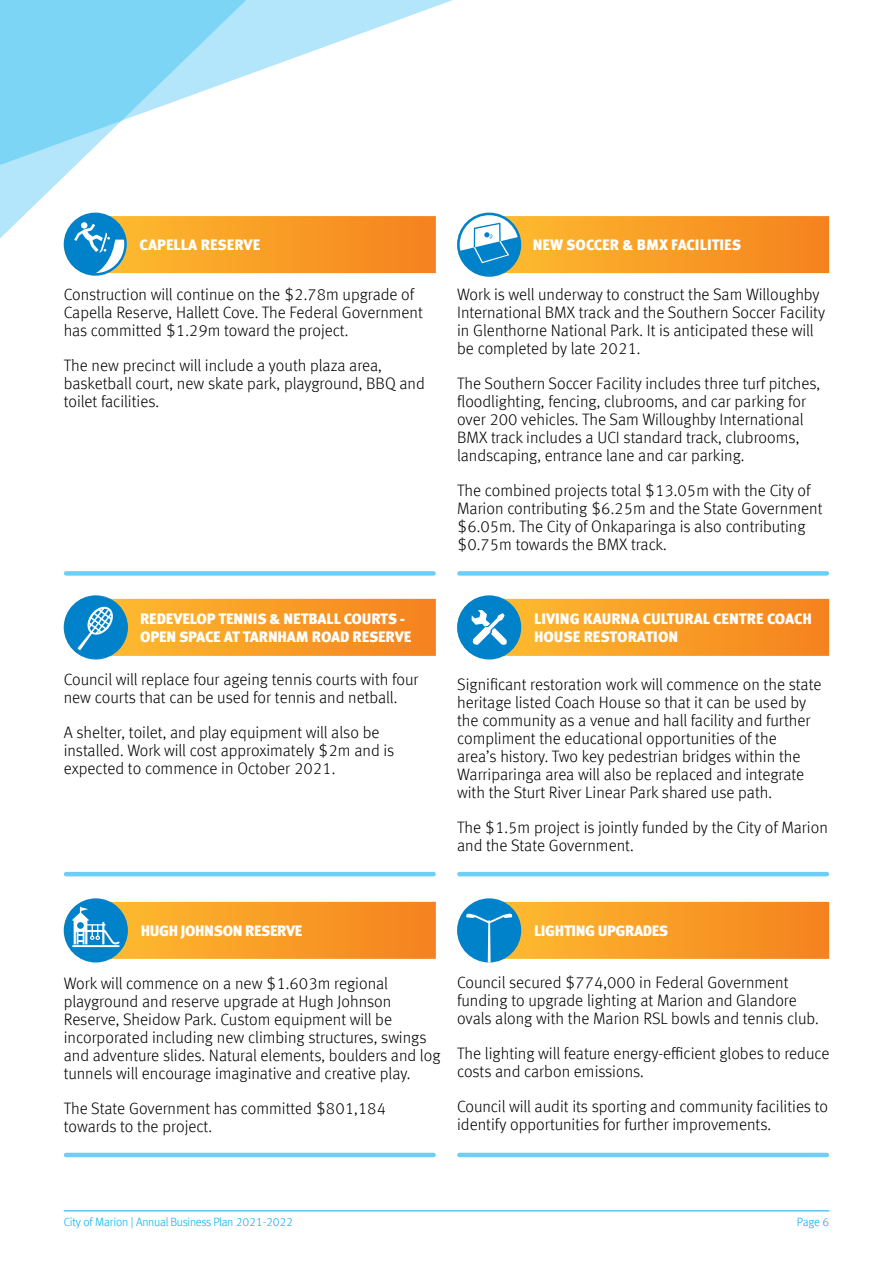
<style>
.page{position:relative;width:893px;height:1263px;background:#fff}
.page>*{position:absolute;margin:0;border:0;box-sizing:border-box;transform-origin:0 0}
.t1{font:300 16.5px/18px "Meta Offc";color:#000}
.t2{font:900 15px/18px "Meta Offc";letter-spacing:-.01em;color:#fff}
.t3{font:300 12px "Meta Offc";letter-spacing:-.02em;color:#00aeef}
</style>
<div class="page">
<svg style="left:259px;top:0;width:194px;height:71px"></svg>
<hr style="left:64px;top:1210px;width:765px;height:1px;background:#00aeef">
<svg style="left:0;top:0;width:259px;height:248px"></svg>
<div style="left:66px;top:571px;width:368px;height:5px;background:#6dcff6"></div>
<hr style="left:66px;top:872px;width:368px;height:4px;background:#6dcff6">
<hr style="left:66px;top:1153px;width:368px;height:4px;background:#6dcff6">
<div style="left:459px;top:571px;width:368px;height:5px;background:#6dcff6"></div>
<hr style="left:459px;top:872px;width:368px;height:4px;background:#6dcff6">
<hr style="left:459px;top:1153px;width:368px;height:4px;background:#6dcff6">
<svg style="left:64px;top:599px;width:372px;height:57px;background:#d99c42"></svg>
<svg style="left:64px;top:902px;width:372px;height:57px;background:#dd9d41"></svg>
<div style="left:64px;top:898px;width:64px;height:64px;border:3px solid #0082ca;border-radius:50%"></div>
<svg style="left:457px;top:216px;width:372px;height:61px;background:#e4a74f"></svg>
<div style="left:457px;top:595px;width:64px;height:64px;background:#0082ca;border-radius:50%"></div>
<svg style="left:457px;top:599px;width:372px;height:57px;background:#da9d42"></svg>
<svg style="left:457px;top:898px;width:64px;height:64px"></svg>
<svg style="left:457px;top:902px;width:372px;height:60px;background:#d8a04b"></svg>
<svg style="left:64px;top:216px;width:372px;height:60px;background:#e0a249"></svg>
<div style="left:64px;top:213px;width:63px;height:63px;border:3px solid #0082ca;border-radius:50%"></div>
<p class="t2" style="left:140px;top:237px;width:122px">CAPELLA RESERVE</p>
<p class="t1" style="left:64px;top:286px;width:361px">Construction will continue on the $2.78m upgrade of<br>Capella Reserve, Hallett Cove. The Federal Government has committed $1.29m toward the project.</p>
<p class="t1" style="left:64px;top:357px;width:363px">The new precinct will include a youth plaza area, basketball court, new skate park, playground, BBQ and toilet facilities.</p>
<p class="t2" style="left:140px;top:610px;width:273px">REDEVELOP TENNIS &amp; NETBALL COURTS -<br>OPEN SPACE AT TARNHAM ROAD RESERVE</p>
<p class="t1" style="left:64px;top:671px;width:356px">Council will replace four ageing tennis courts with four new courts that can be used for tennis and netball.</p>
<p class="t1" style="left:64px;top:724px;width:332px">A shelter, toilet, and play equipment will also be installed. Work will cost approximately $2m and is expected to commence in October 2021.</p>
<p class="t2" style="left:533px;top:237px;width:210px">NEW SOCCER &amp; BMX FACILITIES</p>
<p class="t1" style="left:457px;top:286px;width:370px">Work is well underway to construct the Sam Willoughby International BMX track and the Southern Soccer Facility in Glenthorne National Park. It is anticipated these will be completed by late 2021.</p>
<p class="t1" style="left:457px;top:375px;width:365px">The Southern Soccer Facility includes three turf pitches, floodlighting, fencing, clubrooms, and car parking for over 200 vehicles. The Sam Willoughby International BMX track includes a UCI standard track, clubrooms, landscaping, entrance lane and car parking.</p>
<p class="t1" style="left:457px;top:482px;width:367px">The combined projects total $13.05m with the City of Marion contributing $6.25m and the State Government $6.05m. The City of Onkaparinga is also contributing $0.75m towards the BMX track.</p>
<p class="t2" style="left:534px;top:610px;width:279px">LIVING KAURNA CULTURAL CENTRE COACH<br>HOUSE RESTORATION</p>
<p class="t1" style="left:457px;top:676px;width:366px">Significant restoration work will commence on the state heritage listed Coach House so that it can be used by the community as a venue and hall facility and further compliment the educational opportunities of the<br>area’s history. Two key pedestrian bridges within the Warriparinga area will also be replaced and integrate with the Sturt River Linear Park shared use path.</p>
<p class="t1" style="left:457px;top:819px;width:372px">The $1.5m project is jointly funded by the City of Marion and the State Government.</p>
<p class="t2" style="left:141px;top:922px;width:163px">HUGH JOHNSON RESERVE</p>
<p class="t1" style="left:64px;top:974px;width:378px">Work will commence on a new $1.603m regional playground and reserve upgrade at Hugh Johnson Reserve, Sheidow Park. Custom equipment will be incorporated including new climbing structures, swings and adventure slides. Natural elements, boulders and log tunnels will encourage imaginative and creative play.</p>
<p class="t1" style="left:64px;top:1099px;width:324px">The State Government has committed $801,184 towards to the project.</p>
<p class="t2" style="left:534px;top:922px;width:136px">LIGHTING UPGRADES</p>
<p class="t1" style="left:457px;top:974px;width:363px">Council secured $774,000 in Federal Government funding to upgrade lighting at Marion and Glandore ovals along with the Marion RSL bowls and tennis club.</p>
<p class="t1" style="left:457px;top:1045px;width:374px">The lighting will feature energy-efficient globes to reduce costs and carbon emissions.</p>
<p class="t1" style="left:457px;top:1098px;width:372px">Council will audit its sporting and community facilities to identify opportunities for further improvements.</p>
<p class="t3" style="left:64px;top:1215px;width:231px">City of Marion | Annual Business Plan 2021-2022</p>
<p class="t3" style="left:797px;top:1215px;width:34px">Page 6</p>
</div>
